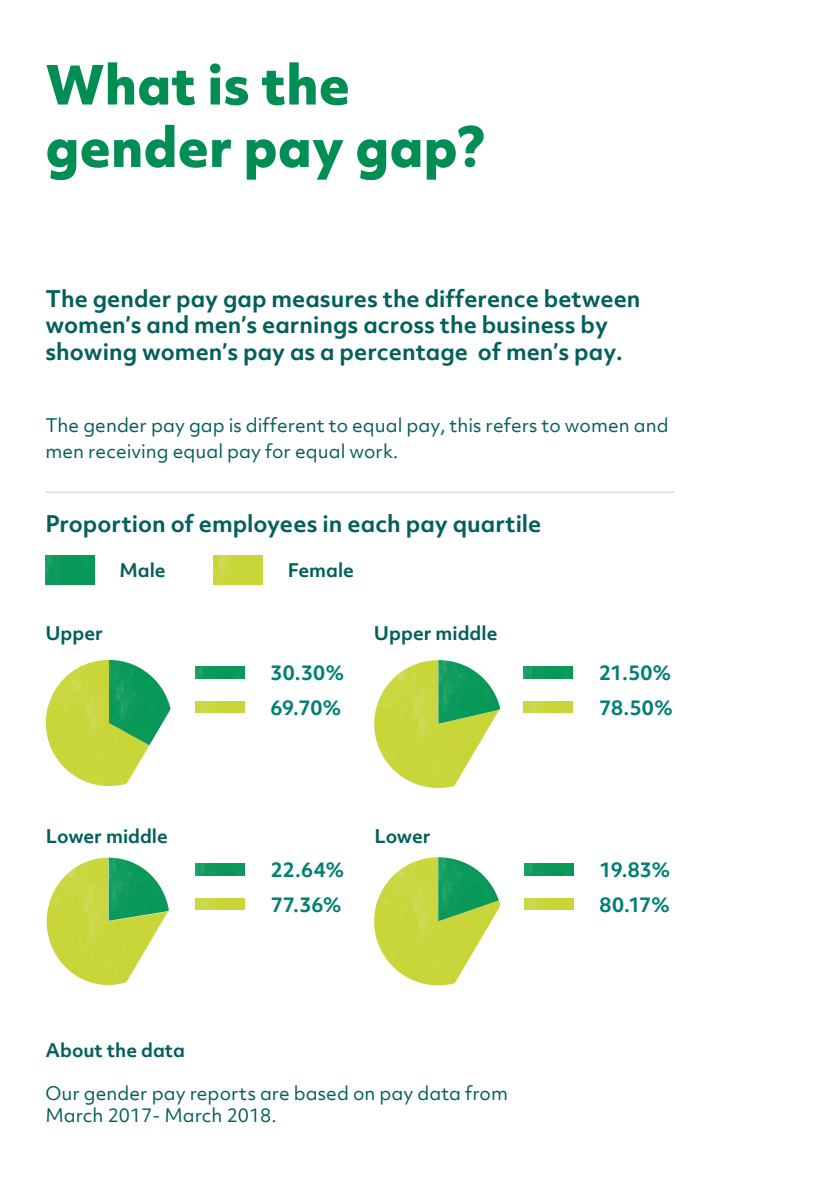
<style>
.page{position:relative;width:840px;height:1191px;background:#fff}
.page>*{position:absolute;margin:0;border:0;box-sizing:border-box;transform-origin:0 0}
.t1{font:800 52px/62.4px "Objektiv Mk 2";color:#008e54}
.t2{font:700 22px/26.4px "Objektiv Mk 2";color:#03605a}
.t3{font:700 19.4px "Objektiv Mk 2";color:#007f75}
.t4{font:18px/26.4px "Objektiv Mk 2";color:#03605a}
.t5{font:700 18px "Objektiv Mk 2";color:#03605a}
</style>
<div class="page">
<img style="left:374px;top:857px;width:126px;height:129px">
<img style="left:438px;top:857px;width:60px;height:64px">
<img style="left:46px;top:857px;width:76px;height:129px">
<img style="left:109px;top:857px;width:59px;height:64px">
<img style="left:374px;top:660px;width:77px;height:128px">
<img style="left:438px;top:660px;width:62px;height:64px">
<svg style="left:449px;top:904px;width:52px;height:82px"></svg>
<svg style="left:122px;top:904px;width:47px;height:80px"></svg>
<svg style="left:451px;top:707px;width:49px;height:80px"></svg>
<img style="left:45px;top:660px;width:82px;height:127px">
<img style="left:109px;top:660px;width:61px;height:93px">
<svg style="left:127px;top:707px;width:44px;height:77px"></svg>
<hr style="left:45px;top:492px;width:628px;height:1px;background:#cecabc">
<img style="left:195px;top:666px;width:49px;height:12px">
<img style="left:195px;top:701px;width:49px;height:11px">
<img style="left:523px;top:666px;width:49px;height:12px">
<img style="left:523px;top:701px;width:49px;height:11px">
<img style="left:195px;top:864px;width:49px;height:11px">
<img style="left:195px;top:898px;width:49px;height:11px">
<img style="left:524px;top:864px;width:49px;height:11px">
<img style="left:524px;top:898px;width:49px;height:11px">
<img style="left:45px;top:555px;width:49px;height:29px">
<img style="left:214px;top:555px;width:49px;height:29px">
<h1 class="t1" style="left:45px;top:52px;width:441px">What is the gender pay gap?</h1>
<p class="t2" style="left:45px;top:285px;width:596px">The gender pay gap measures the difference between women’s and men’s earnings across the business by showing women’s pay as a percentage of men’s pay.</p>
<p class="t4" style="left:45px;top:411px;width:624px">The gender pay gap is different to equal pay, this refers to women and men receiving equal pay for equal work.</p>
<p class="t2" style="left:45px;top:510px;width:497px">Proportion of employees in each pay quartile</p>
<p class="t5" style="left:119px;top:557px;width:48px">Male</p>
<p class="t5" style="left:287px;top:557px;width:68px">Female</p>
<p class="t5" style="left:45px;top:621px;width:59px">Upper</p>
<p class="t3" style="left:270px;top:659px;width:75px">30.30%</p>
<p class="t3" style="left:270px;top:693px;width:72px">69.70%</p>
<p class="t5" style="left:374px;top:621px;width:125px">Upper middle</p>
<p class="t5" style="left:46px;top:823px;width:124px">Lower middle</p>
<p class="t3" style="left:271px;top:856px;width:75px">22.64%</p>
<p class="t3" style="left:271px;top:890px;width:72px">77.36%</p>
<p class="t5" style="left:374px;top:823px;width:58px">Lower</p>
<p class="t5" style="left:45px;top:1037px;width:141px">About the data</p>
<p class="t4" style="left:45px;top:1082px;width:464px;line-height:21.6px">Our gender pay reports are based on pay data from<br>March 2017- March 2018.</p>
<p class="t3" style="left:598px;top:659px;width:74px">21.50%</p>
<p class="t3" style="left:598px;top:693px;width:75px">78.50%</p>
<p class="t3" style="left:599px;top:856px;width:72px">19.83%</p>
<p class="t3" style="left:599px;top:890px;width:72px">80.17%</p>
</div>
